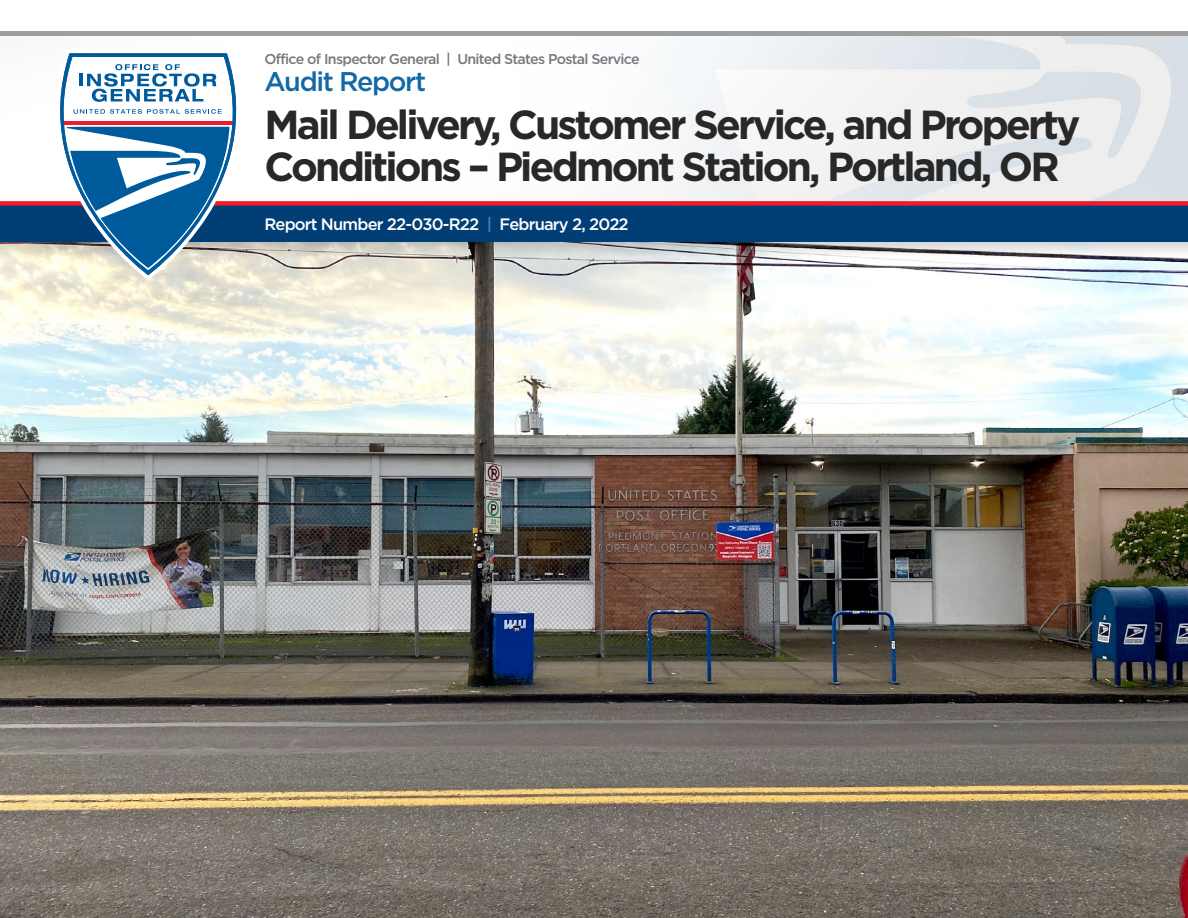
<style>
.page{position:relative;width:1188px;height:918px;background:#fff}
.page>*{position:absolute;margin:0;border:0;box-sizing:border-box;transform-origin:0 0}
.t1{font:700 40.5px/42px "Gotham";letter-spacing:-.07em;color:#292829}
.t2{font:500 27px "Gotham";letter-spacing:-.05em;color:#1169a6}
.t3{font:500 16.5px "Gotham";letter-spacing:-.05em;color:#fff}
.t4{font:500 14.25px "Gotham";letter-spacing:-.05em;color:#77787b}
.s1{color:#5381b7}
</style>
<div class="page">
<img style="left:0;top:260px;width:1188px;height:658px">
<svg style="left:0;top:242px;width:1188px;height:18px;background:#c0bfbe"></svg>
<div style="left:0;top:202px;width:1188px;height:40px;background:#003e75"></div>
<div style="left:0;top:201px;width:1188px;height:5px;background:#ed1b2d"></div>
<svg style="left:43px;top:50px;width:210px;height:230px"></svg>
<svg style="left:26px;top:53px;width:244px;height:222px"></svg>
<svg style="left:74px;top:109px;width:148px;height:5px"></svg>
<hr style="left:0;top:32px;width:1188px;height:4px;background:#9e9e9e">
<p class="t4" style="left:265px;top:51px;width:377px">Office of Inspector General | United States Postal Service</p>
<p class="t2" style="left:265px;top:66px;width:163px">Audit Report</p>
<p class="t1" style="left:265px;top:103px;width:817px">Mail Delivery, Customer Service, and Property<br>Conditions – Piedmont Station, Portland, OR</p>
<p class="t3" style="left:265px;top:215px;width:366px">Report Number 22-030-R22 <span class="s1">|</span> February 2, 2022</p>
</div>
